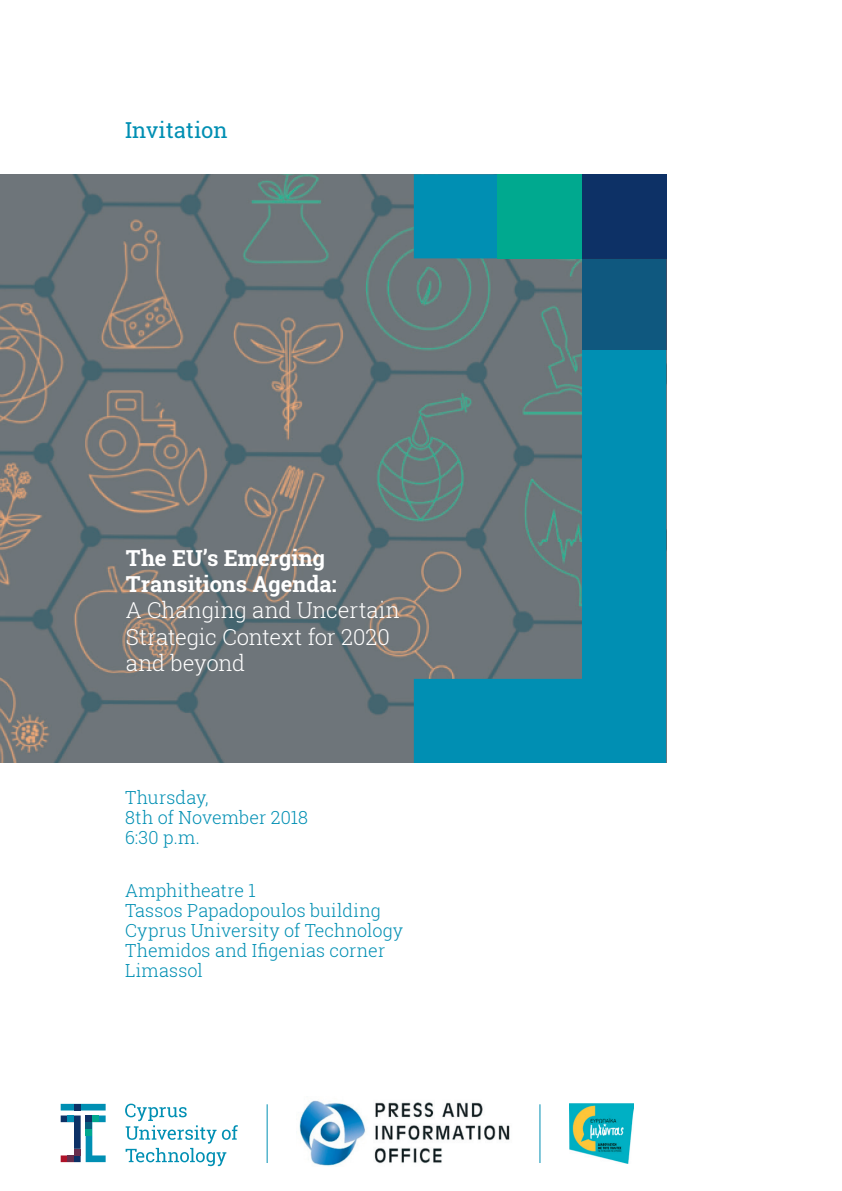
<style>
.page{position:relative;width:842px;height:1191px;background:#fff}
.page>*{position:absolute;margin:0;border:0;box-sizing:border-box;transform-origin:0 0}
.t1{font:300 22px/26.4px "Roboto Slab";letter-spacing:-.005em;color:#fff}
.t2{font:700 22px/26.4px "Roboto Slab";color:#fff}
.t3{font:22px "Roboto Slab";color:#008fb3}
.t4{font:300 18px/20px "Roboto Slab";letter-spacing:.005em;color:#008fb3}
</style>
<div class="page">
<img style="left:0;top:174px;width:414px;height:589px">
<svg style="left:414px;top:174px;width:252px;height:589px;background:#3b8193"></svg>
<div style="left:498px;top:174px;width:84px;height:84px;background:#00a98f"></div>
<div style="left:582px;top:174px;width:84px;height:84px;background:#0d3166"></div>
<div style="left:582px;top:258px;width:84px;height:92px;background:#0f587f"></div>
<hr style="left:267px;top:1104px;width:1px;height:59px;background:#008fb3">
<svg style="left:125px;top:1103px;width:113px;height:63px"></svg>
<svg style="left:61px;top:1103px;width:45px;height:59px"></svg>
<div style="left:74px;top:1148px;width:7px;height:7px;background:#682e4d"></div>
<div style="left:67px;top:1155px;width:7px;height:7px;background:#682e4d"></div>
<img style="left:299px;top:1100px;width:211px;height:66px">
<hr style="left:539px;top:1104px;width:1px;height:59px;background:#008fb3">
<img style="left:569px;top:1103px;width:64px;height:60px">
<p class="t3" style="left:125px;top:115px;width:104px">Invitation</p>
<p class="t2" style="left:126px;top:544px;width:212px">The EU’s Emerging<br>Transitions Agenda:</p>
<p class="t1" style="left:126px;top:596px;width:276px">Α Changing and Uncertain<br>Strategic Context for 2020 and beyond</p>
<p class="t4" style="left:125px;top:787px;width:185px">Thursday,<br>8th of November 2018<br>6:30 p.m.</p>
<p class="t4" style="left:125px;top:879px;width:280px">Amphitheatre 1<br>Tassos Papadopoulos building<br>Cyprus University of Technology<br>Themidos and Ifigenias corner<br>Limassol</p>
</div>
